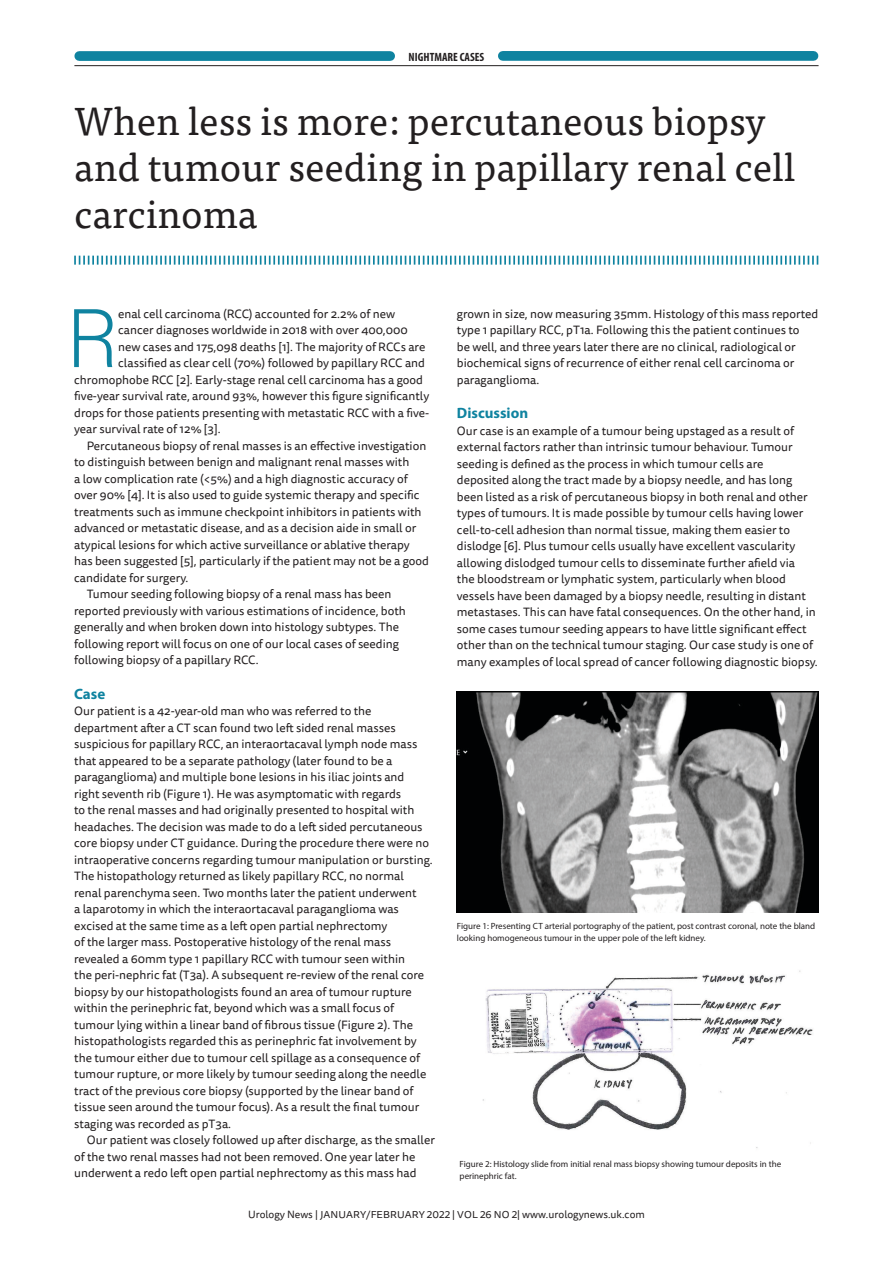
<style>
.page{position:relative;width:893px;height:1263px;background:#fff}
.page>*{position:absolute;margin:0;border:0;box-sizing:border-box;transform-origin:0 0}
.feature_body_drop_ca{font:82.8px "Acumin Variable Concept";color:#0f83a0}
.feature_Headline{font:39px/46.5px "Tisa Pro";color:#231f20}
.Feature_Subhead{font:700 15px "Myriad Pro";color:#0f83a0}
.feature_body_no_inde{font:12px/16.5px "Tisa Sans Pro";color:#231f20}
.feature_Body_Indent{font:12px/16.5px "Tisa Sans Pro";color:#231f20}
.feature_body_drop_ca-2{font:12px "Tisa Sans Pro";color:#231f20}
.t1{font:700 condensed 12px "Myriad Pro";color:#231f20}
.t2{font:10.5px "Tisa Sans Pro";color:#231f20}
.feature_Caption{font:9px/12px "Myriad Pro";color:#231f20}
.s1{font-size:10.05px}
</style>
<div class="page">
<div style="left:79px;top:51px;width:311px;height:10px;background:#0f83a0"></div>
<div style="left:503px;top:51px;width:310px;height:10px;background:#0f83a0"></div>
<hr style="left:74px;top:65px;width:745px;height:1px;background:#231f20">
<svg style="left:74px;top:256px;width:744px;height:9px"></svg>
<img style="left:457px;top:692px;width:361px;height:220px">
<img style="left:483px;top:970px;width:330px;height:178px">
<p class="t1" style="left:409px;top:49px;width:77px">NIGHTMARE CASES</p>
<p class="feature_Headline" style="left:74px;top:96px;width:722px">When less is more: percutaneous biopsy and tumour seeding in papillary renal cell carcinoma</p>
<p class="feature_body_drop_ca" style="left:66px;top:281px;width:54px">R</p>
<p class="feature_body_drop_ca-2" style="left:118px;top:305px;width:278px">enal cell carcinoma (RCC) accounted for 2.2% of new</p>
<p class="feature_Body_Indent" style="left:457px;top:305px;width:363px">grown in size, now measuring 35mm. Histology of this mass reported type 1 papillary RCC, pT1a. Following this the patient continues to<br>be well, and three years later there are no clinical, radiological or biochemical signs of recurrence of either renal cell carcinoma or paraganglioma.</p>
<p class="Feature_Subhead" style="left:457px;top:403px;width:73px">Discussion</p>
<p class="feature_body_no_inde" style="left:457px;top:422px;width:362px">Our case is an example of a tumour being upstaged as a result of external factors rather than intrinsic tumour behaviour. Tumour seeding is defined as the process in which tumour cells are deposited along the tract made by a biopsy needle, and has long been listed as a risk of percutaneous biopsy in both renal and other types of tumours. It is made possible by tumour cells having lower cell-to-cell adhesion than normal tissue, making them easier to dislodge [6]. Plus tumour cells usually have excellent vascularity allowing dislodged tumour cells to disseminate further afield via<br>the bloodstream or lymphatic system, particularly when blood vessels have been damaged by a biopsy needle, resulting in distant metastases. This can have fatal consequences. On the other hand, in some cases tumour seeding appears to have little significant effect other than on the technical tumour staging. Our case study is one of many examples of local spread of cancer following diagnostic biopsy.</p>
<p class="feature_body_drop_ca-2" style="left:118px;top:322px;width:291px">cancer diagnoses worldwide in 2018 with over 400,000</p>
<p class="feature_body_drop_ca-2" style="left:118px;top:338px;width:309px">new cases and 175,098 deaths [1]. The majority of RCCs are</p>
<p class="feature_body_drop_ca-2" style="left:118px;top:355px;width:308px">classified as clear cell (70%) followed by papillary RCC and</p>
<p class="feature_body_drop_ca-2" style="left:74px;top:371px;width:350px">chromophobe RCC [2]. Early-stage renal cell carcinoma has a good</p>
<p class="feature_body_drop_ca-2" style="left:74px;top:388px;width:356px">five-year survival rate, around 93%, however this figure significantly</p>
<p class="feature_body_drop_ca-2" style="left:74px;top:404px;width:357px">drops for those patients presenting with metastatic RCC with a five-</p>
<p class="feature_body_drop_ca-2" style="left:74px;top:421px;width:148px">year survival rate of 12% [3].</p>
<p class="feature_Body_Indent" style="left:74px;top:437px;width:356px;text-indent:13px">Percutaneous biopsy of renal masses is an effective investigation to distinguish between benign and malignant renal masses with<br>a low complication rate (&lt;5%) and a high diagnostic accuracy of over 90% [4]. It is also used to guide systemic therapy and specific treatments such as immune checkpoint inhibitors in patients with advanced or metastatic disease, and as a decision aide in small or atypical lesions for which active surveillance or ablative therapy has been suggested [5], particularly if the patient may not be a good candidate for surgery.</p>
<p class="feature_Body_Indent" style="left:74px;top:586px;width:333px;text-indent:13px">Tumour seeding following biopsy of a renal mass has been reported previously with various estimations of incidence, both generally and when broken down into histology subtypes. The following report will focus on one of our local cases of seeding following biopsy of a papillary RCC.</p>
<p class="Feature_Subhead" style="left:74px;top:684px;width:33px">Case</p>
<p class="feature_body_no_inde" style="left:74px;top:703px;width:360px">Our patient is a 42-year-old man who was referred to the department after a CT scan found two left sided renal masses suspicious for papillary RCC, an interaortacaval lymph node mass that appeared to be a separate pathology (later found to be a paraganglioma) and multiple bone lesions in his iliac joints and right seventh rib (Figure 1). He was asymptomatic with regards<br>to the renal masses and had originally presented to hospital with headaches. The decision was made to do a left sided percutaneous core biopsy under CT guidance. During the procedure there were no intraoperative concerns regarding tumour manipulation or bursting.<br>The histopathology returned as likely papillary RCC, no normal renal parenchyma seen. Two months later the patient underwent<br>a laparotomy in which the interaortacaval paraganglioma was excised at the same time as a left open partial nephrectomy<br>of the larger mass. Postoperative histology of the renal mass revealed a 60mm type 1 papillary RCC with tumour seen within<br>the peri-nephric fat (T3a). A subsequent re-review of the renal core biopsy by our histopathologists found an area of tumour rupture within the perinephric fat, beyond which was a small focus of tumour lying within a linear band of fibrous tissue (Figure 2). The histopathologists regarded this as perinephric fat involvement by the tumour either due to tumour cell spillage as a consequence of tumour rupture, or more likely by tumour seeding along the needle tract of the previous core biopsy (supported by the linear band of tissue seen around the tumour focus). As a result the final tumour staging was recorded as pT3a.</p>
<p class="feature_Body_Indent" style="left:74px;top:1132px;width:362px;text-indent:13px">Our patient was closely followed up after discharge, as the smaller of the two renal masses had not been removed. One year later he underwent a redo left open partial nephrectomy as this mass had</p>
<p class="feature_Caption" style="left:457px;top:919px;width:360px">Figure 1: Presenting CT arterial portography of the patient, post contrast coronal, note the bland looking homogeneous tumour in the upper pole of the left kidney.</p>
<p class="feature_Caption" style="left:460px;top:1157px;width:323px">Figure 2: Histology slide from initial renal mass biopsy showing tumour deposits in the perinephric fat.</p>
<p class="t2" style="left:248px;top:1207px;width:398px">Urology News | <span class="s1">JANUARY/FEBRUARY 2022</span> | <span class="s1">VOL 26 NO 2</span>| www.urologynews.uk.com</p>
</div>
